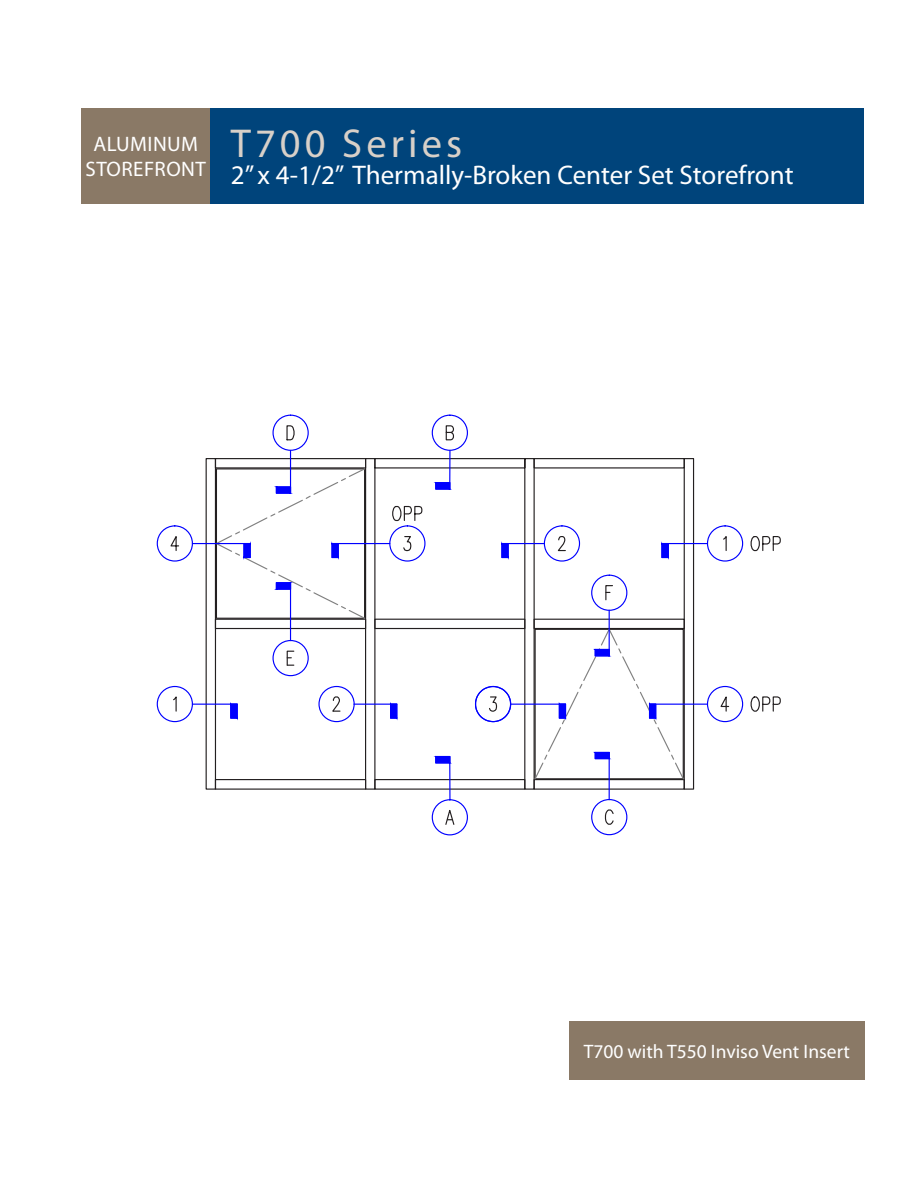
<style>
.page{position:relative;width:918px;height:1188px;background:#fff}
.page>*{position:absolute;margin:0;border:0;box-sizing:border-box;transform-origin:0 0}
.t1{font:40.5px "Myriad Pro";letter-spacing:.1em;color:#d8d0c8}
.t2{font:27px "Myriad Pro";color:#fff}
.t3{font:21px/25.2px "Myriad Pro";letter-spacing:.02em;color:#fff;text-align:center}
.Product_Name{font:19.5px "Myriad Pro";color:#fff}
</style>
<div class="page">
<div style="left:81px;top:108px;width:130px;height:95px;background:#8a7966"></div>
<div style="left:211px;top:108px;width:653px;height:95px;background:#00447b"></div>
<svg style="left:156px;top:414px;width:662px;height:608px"></svg>
<div style="left:432px;top:415px;width:36px;height:36px;border:1px solid #00f;border-radius:50%"></div>
<svg style="left:445px;top:425px;width:10px;height:16px"></svg>
<hr style="left:449px;top:450px;width:2px;height:39px;background:#00f">
<svg style="left:435px;top:482px;width:16px;height:8px"></svg>
<div style="left:591px;top:799px;width:36px;height:36px;border:1px solid #00f;border-radius:50%"></div>
<svg style="left:604px;top:809px;width:11px;height:16px"></svg>
<hr style="left:609px;top:752px;width:1px;height:48px;background:#00f">
<div style="left:432px;top:799px;width:36px;height:36px;border:1px solid #00f;border-radius:50%"></div>
<svg style="left:444px;top:806px;width:11px;height:20px"></svg>
<hr style="left:449px;top:757px;width:2px;height:43px;background:#00f">
<svg style="left:435px;top:756px;width:16px;height:8px"></svg>
<div style="left:157px;top:525px;width:36px;height:37px;border:1px solid #00f;border-radius:50%"></div>
<svg style="left:169px;top:532px;width:11px;height:20px"></svg>
<hr style="left:192px;top:543px;width:58px;height:1px;background:#00f">
<div style="left:157px;top:686px;width:36px;height:36px;border:1px solid #00f;border-radius:50%"></div>
<svg style="left:172px;top:693px;width:5px;height:19px"></svg>
<hr style="left:192px;top:704px;width:45px;height:1px;background:#00f">
<svg style="left:230px;top:703px;width:8px;height:16px"></svg>
<div style="left:707px;top:525px;width:36px;height:37px;border:1px solid #00f;border-radius:50%"></div>
<svg style="left:722px;top:533px;width:5px;height:19px"></svg>
<hr style="left:662px;top:543px;width:45px;height:1px;background:#00f">
<svg style="left:661px;top:543px;width:8px;height:15px"></svg>
<svg style="left:750px;top:535px;width:31px;height:17px"></svg>
<div style="left:707px;top:686px;width:36px;height:36px;border:1px solid #00f;border-radius:50%"></div>
<svg style="left:719px;top:692px;width:11px;height:20px"></svg>
<hr style="left:650px;top:704px;width:57px;height:1px;background:#00f">
<svg style="left:750px;top:695px;width:31px;height:17px"></svg>
<div style="left:272px;top:640px;width:37px;height:36px;border:1px solid #00f;border-radius:50%"></div>
<svg style="left:286px;top:650px;width:9px;height:16px"></svg>
<hr style="left:290px;top:583px;width:1px;height:58px;background:#00f">
<div style="left:591px;top:575px;width:36px;height:36px;border:1px solid #00f;border-radius:50%"></div>
<svg style="left:605px;top:584px;width:9px;height:17px"></svg>
<hr style="left:609px;top:610px;width:1px;height:46px;background:#00f">
<div style="left:318px;top:686px;width:37px;height:36px;border:1px solid #00f;border-radius:50%"></div>
<svg style="left:330px;top:696px;width:11px;height:16px"></svg>
<hr style="left:354px;top:704px;width:43px;height:1px;background:#00f">
<svg style="left:390px;top:703px;width:8px;height:16px"></svg>
<svg style="left:474px;top:685px;width:38px;height:38px"></svg>
<hr style="left:511px;top:704px;width:55px;height:1px;background:#00f">
<svg style="left:534px;top:627px;width:151px;height:153px"></svg>
<div style="left:544px;top:525px;width:36px;height:37px;border:1px solid #00f;border-radius:50%"></div>
<svg style="left:556px;top:535px;width:11px;height:17px"></svg>
<hr style="left:502px;top:543px;width:42px;height:1px;background:#00f">
<svg style="left:501px;top:543px;width:8px;height:15px"></svg>
<div style="left:389px;top:525px;width:37px;height:37px;border:1px solid #00f;border-radius:50%"></div>
<svg style="left:402px;top:535px;width:10px;height:17px"></svg>
<hr style="left:332px;top:543px;width:58px;height:1px;background:#00f">
<svg style="left:392px;top:505px;width:31px;height:17px"></svg>
<div style="left:272px;top:415px;width:37px;height:36px;border:1px solid #00f;border-radius:50%"></div>
<svg style="left:286px;top:425px;width:9px;height:16px"></svg>
<hr style="left:290px;top:450px;width:1px;height:43px;background:#00f">
<svg style="left:214px;top:467px;width:152px;height:153px"></svg>
<div style="left:569px;top:1022px;width:296px;height:58px;background:#8a7966"></div>
<p class="t3" style="left:86px;top:131px;width:122px">ALUMINUM<br>STOREFRONT</p>
<h1 class="t1" style="left:231px;top:119px;width:233px">T700 Series</h1>
<p class="t2" style="left:231px;top:159px;width:564px">2” x 4-1/2” Thermally-Broken Center Set Storefront</p>
<p class="Product_Name" style="left:584px;top:1040px;width:268px">T700 with T550 Inviso Vent Insert</p>
</div>
